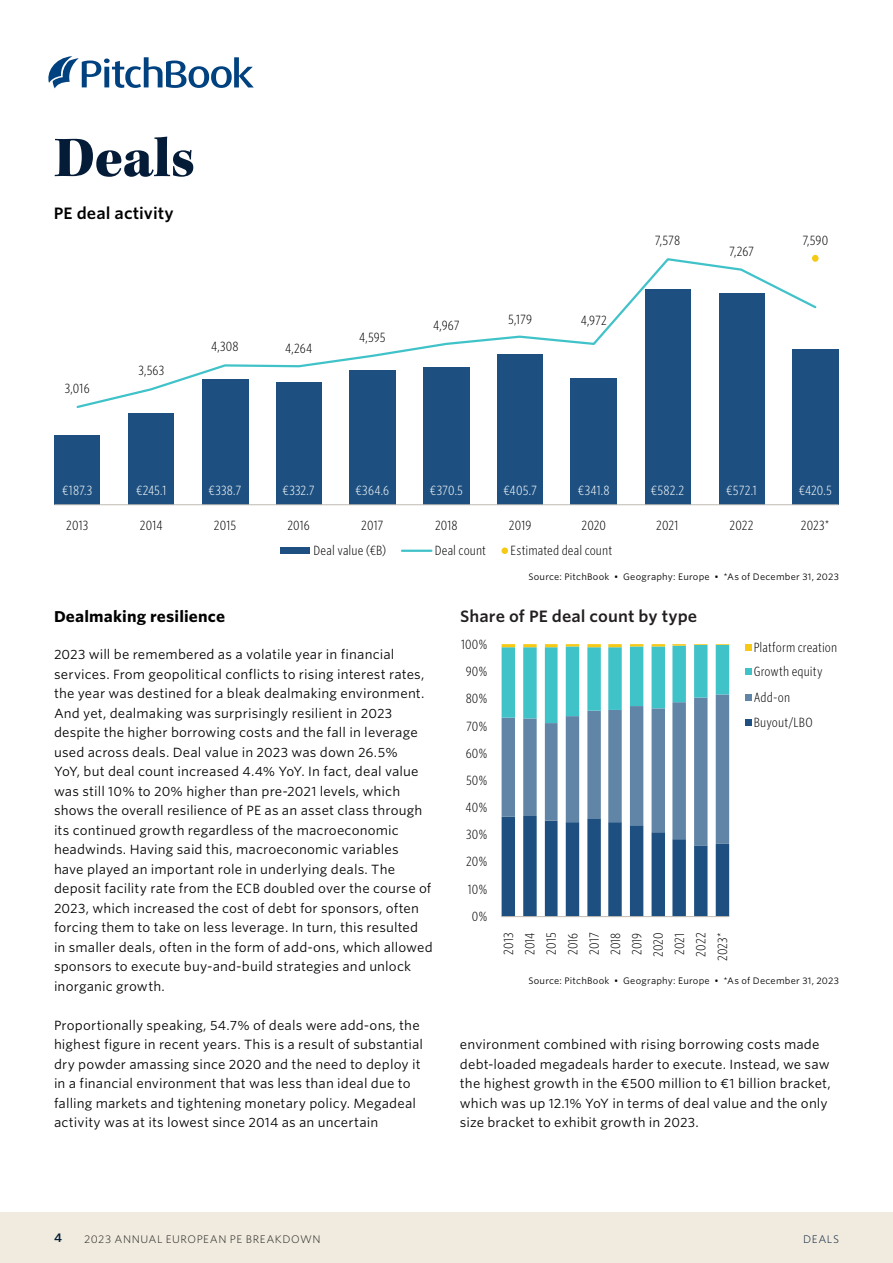
<style>
.page{position:relative;width:893px;height:1263px;background:#fff}
.page>*{position:absolute;margin:0;border:0;box-sizing:border-box;transform-origin:0 0}
.t1{font:58.5px "Kepler Std Black Subh";letter-spacing:-.005em;color:#051c38}
.t2{font:600 15.75px "Whitney S Sm";letter-spacing:.005em;color:#231f20}
.t3{font:600 15.75px "Whitney S Sm";color:#000}
.t4{font:700 15px "Whitney S Sm";letter-spacing:.01em;color:#000}
.t5{font:12.75px/19.5px "Whitney S Sm";letter-spacing:.01em;color:#000}
.t6{font:300 12.75px/21.5px "Whitney Cond S Sm";letter-spacing:.005em;color:#000}
.t7{font:300 12.75px "Whitney Cond S Sm";letter-spacing:.01em;color:#fff}
.t8{font:600 12px "Whitney S Sm";color:#051c38}
.t9{font:300 10.5px "Whitney S Sm";letter-spacing:.045em;color:#231f20}
.t10{font:300 10.5px "Whitney S Sm";letter-spacing:.06em;color:#051c38}
.t11{font:9px "Whitney S Sm";letter-spacing:.025em;color:#000}
</style>
<div class="page">
<div style="left:0;top:1212px;width:893px;height:51px;background:#f0ebde"></div>
<svg style="left:48px;top:56px;width:206px;height:32px"></svg>
<div style="left:792px;top:349px;width:46px;height:156px;background:#1d5080"></div>
<div style="left:719px;top:293px;width:45px;height:212px;background:#1d5080"></div>
<div style="left:645px;top:289px;width:45px;height:216px;background:#1d5080"></div>
<div style="left:571px;top:378px;width:46px;height:127px;background:#1d5080"></div>
<div style="left:497px;top:355px;width:46px;height:150px;background:#1d5080"></div>
<div style="left:423px;top:367px;width:47px;height:138px;background:#1d5080"></div>
<div style="left:349px;top:370px;width:47px;height:135px;background:#1d5080"></div>
<div style="left:276px;top:382px;width:46px;height:123px;background:#1d5080"></div>
<div style="left:202px;top:379px;width:46px;height:126px;background:#1d5080"></div>
<div style="left:128px;top:414px;width:46px;height:91px;background:#1d5080"></div>
<div style="left:54px;top:435px;width:46px;height:70px;background:#1d5080"></div>
<hr style="left:54px;top:504px;width:784px;height:1px;background:#c0bcb2">
<svg style="left:76px;top:258px;width:742px;height:152px"></svg>
<div style="left:812px;top:255px;width:7px;height:7px;background:#f5c914;border-radius:50%"></div>
<div style="left:281px;top:548px;width:29px;height:6px;background:#1d5080"></div>
<hr style="left:402px;top:550px;width:29px;height:2px;background:#40c2c9">
<div style="left:502px;top:547px;width:6px;height:7px;background:#f5c914;border-radius:50%"></div>
<svg style="left:502px;top:644px;width:227px;height:272px"></svg>
<hr style="left:502px;top:916px;width:227px;height:1px;background:#c0bcb2">
<svg style="left:745px;top:645px;width:6px;height:6px"></svg>
<svg style="left:745px;top:669px;width:6px;height:6px"></svg>
<div style="left:745px;top:694px;width:6px;height:7px;background:#6185a6"></div>
<svg style="left:745px;top:720px;width:6px;height:6px"></svg>
<h1 class="t1" style="left:54px;top:124px;width:142px">Deals</h1>
<p class="t3" style="left:54px;top:202px;width:121px">PE deal activity</p>
<p class="t6" style="left:65px;top:377px;width:26px">3,016</p>
<p class="t6" style="left:138px;top:360px;width:27px">3,563</p>
<p class="t6" style="left:211px;top:336px;width:29px">4,308</p>
<p class="t6" style="left:285px;top:337px;width:29px">4,264</p>
<p class="t6" style="left:359px;top:326px;width:28px">4,595</p>
<p class="t6" style="left:433px;top:314px;width:28px">4,967</p>
<p class="t6" style="left:508px;top:308px;width:26px">5,179</p>
<p class="t6" style="left:581px;top:310px;width:28px">4,972</p>
<p class="t6" style="left:655px;top:229px;width:27px">7,578</p>
<p class="t6" style="left:729px;top:240px;width:27px">7,267</p>
<p class="t6" style="left:802px;top:229px;width:27px">7,590</p>
<p class="t7" style="left:62px;top:482px;width:32px">€187.3</p>
<p class="t7" style="left:136px;top:482px;width:32px">€245.1</p>
<p class="t7" style="left:209px;top:482px;width:34px">€338.7</p>
<p class="t7" style="left:283px;top:482px;width:34px">€332.7</p>
<p class="t7" style="left:355px;top:482px;width:35px">€364.6</p>
<p class="t7" style="left:430px;top:482px;width:34px">€370.5</p>
<p class="t7" style="left:503px;top:482px;width:35px">€405.7</p>
<p class="t7" style="left:578px;top:482px;width:33px">€341.8</p>
<p class="t7" style="left:651px;top:482px;width:35px">€582.2</p>
<p class="t7" style="left:726px;top:482px;width:32px">€572.1</p>
<p class="t7" style="left:799px;top:482px;width:35px">€420.5</p>
<p class="t6" style="left:66px;top:514px;width:23px">2013</p>
<p class="t6" style="left:140px;top:514px;width:24px">2014</p>
<p class="t6" style="left:214px;top:514px;width:24px">2015</p>
<p class="t6" style="left:287px;top:514px;width:24px">2016</p>
<p class="t6" style="left:361px;top:514px;width:24px">2017</p>
<p class="t6" style="left:435px;top:514px;width:24px">2018</p>
<p class="t6" style="left:509px;top:514px;width:24px">2019</p>
<p class="t6" style="left:582px;top:514px;width:26px">2020</p>
<p class="t6" style="left:656px;top:514px;width:24px">2021</p>
<p class="t6" style="left:730px;top:514px;width:26px">2022</p>
<p class="t6" style="left:801px;top:514px;width:30px">2023*</p>
<p class="t6" style="left:314px;top:539px;width:74px">Deal value (€B)</p>
<p class="t6" style="left:435px;top:539px;width:53px">Deal count</p>
<p class="t6" style="left:511px;top:539px;width:103px">Estimated deal count</p>
<p class="t4" style="left:54px;top:606px;width:173px">Dealmaking resilience</p>
<p class="t5" style="left:54px;top:644px;width:380px">2023 will be remembered as a volatile year in financial services. From geopolitical conflicts to rising interest rates, the year was destined for a bleak dealmaking environment.<br>And yet, dealmaking was surprisingly resilient in 2023 despite the higher borrowing costs and the fall in leverage used across deals. Deal value in 2023 was down 26.5%<br>YoY, but deal count increased 4.4% YoY. In fact, deal value was still 10% to 20% higher than pre-2021 levels, which shows the overall resilience of PE as an asset class through its continued growth regardless of the macroeconomic headwinds. Having said this, macroeconomic variables<br>have played an important role in underlying deals. The deposit facility rate from the ECB doubled over the course of 2023, which increased the cost of debt for sponsors, often forcing them to take on less leverage. In turn, this resulted in smaller deals, often in the form of add-ons, which allowed sponsors to execute buy-and-build strategies and unlock inorganic growth.</p>
<p class="t5" style="left:54px;top:1015px;width:371px">Proportionally speaking, 54.7% of deals were add-ons, the highest figure in recent years. This is a result of substantial dry powder amassing since 2020 and the need to deploy it in a financial environment that was less than ideal due to falling markets and tightening monetary policy. Megadeal activity was at its lowest since 2014 as an uncertain</p>
<p class="t11" style="left:528px;top:570px;width:312px">Source: PitchBook • Geography: Europe • *As of December 31, 2023</p>
<p class="t2" style="left:460px;top:606px;width:239px">Share of PE deal count by type</p>
<p class="t6" style="left:461px;top:633px;width:28px">100%</p>
<p class="t6" style="left:466px;top:660px;width:23px">90%</p>
<p class="t6" style="left:466px;top:687px;width:23px">80%</p>
<p class="t6" style="left:466px;top:715px;width:22px">70%</p>
<p class="t6" style="left:466px;top:742px;width:23px">60%</p>
<p class="t6" style="left:466px;top:769px;width:23px">50%</p>
<p class="t6" style="left:465px;top:796px;width:23px">40%</p>
<p class="t6" style="left:466px;top:823px;width:22px">30%</p>
<p class="t6" style="left:466px;top:850px;width:23px">20%</p>
<p class="t6" style="left:468px;top:878px;width:21px">10%</p>
<p class="t6" style="left:472px;top:905px;width:17px">0%</p>
<p class="t6" style="left:497px;top:961px;width:30px;text-align:center;rotate:-90deg">2013<br>2014<br>2015<br>2016<br>2017<br>2018<br>2019<br>2020<br>2021<br>2022<br>2023*</p>
<p class="t6" style="left:754px;top:635px;width:85px;line-height:24px">Platform creation<br>Growth equity</p>
<p class="t6" style="left:754px;top:684px;width:60px;line-height:25.5px">Add-on<br>Buyout/LBO</p>
<p class="t11" style="left:528px;top:974px;width:312px">Source: PitchBook • Geography: Europe • *As of December 31, 2023</p>
<p class="t5" style="left:460px;top:1034px;width:372px">environment combined with rising borrowing costs made debt-loaded megadeals harder to execute. Instead, we saw the highest growth in the €500 million to €1 billion bracket, which was up 12.1% YoY in terms of deal value and the only size bracket to exhibit growth in 2023.</p>
<p class="t8" style="left:54px;top:1229px;width:9px">4</p>
<p class="t9" style="left:84px;top:1231px;width:238px">2023 ANNUAL EUROPEAN PE BREAKDOWN</p>
<p class="t10" style="left:803px;top:1231px;width:37px">DEALS</p>
</div>
